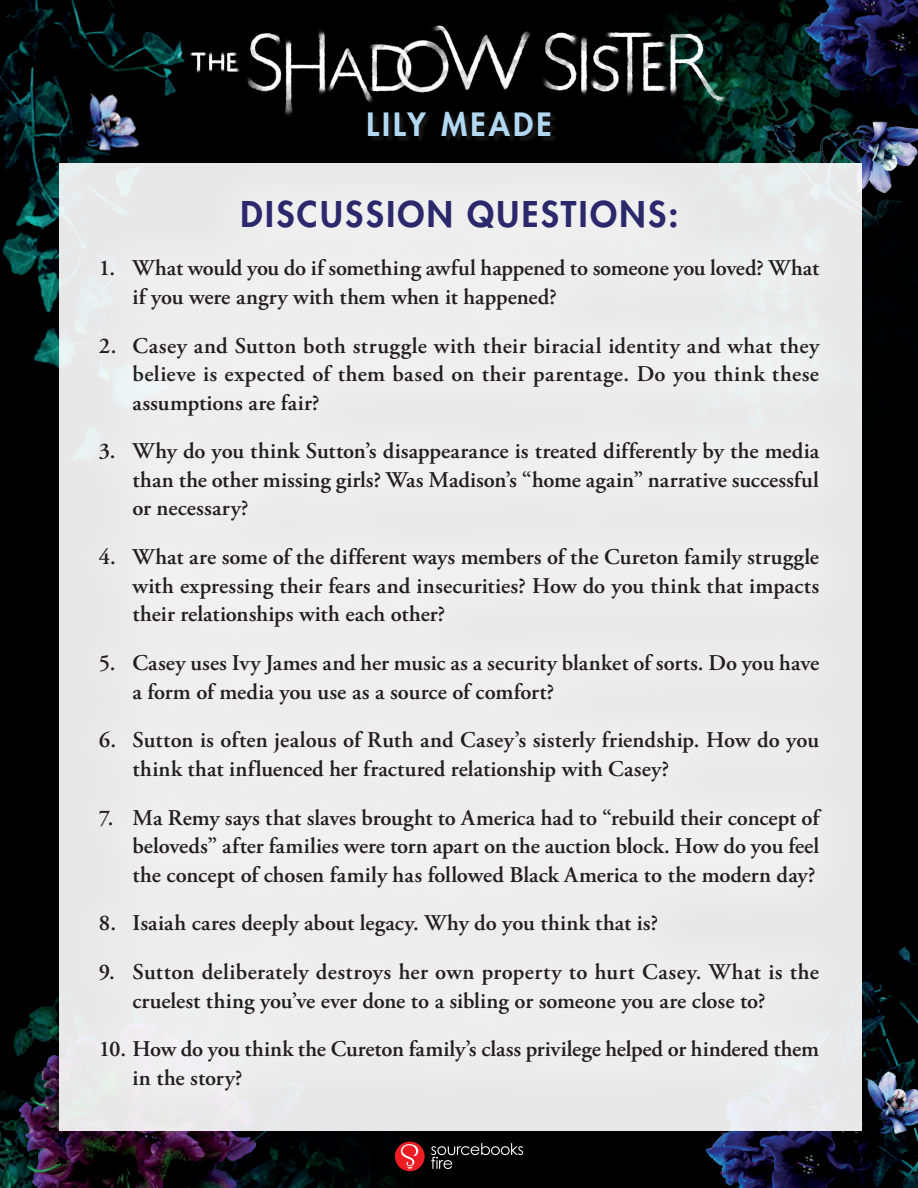
<style>
.page{position:relative;width:918px;height:1188px;background:#000}
.page>*{position:absolute;margin:0;border:0;box-sizing:border-box;transform-origin:0 0}
.t1{font:800 34.5px "Futura LT Pro";letter-spacing:.07em;color:#2b296c}
.t2{font:800 31.2px "Futura LT Pro";letter-spacing:.1em;color:#b3d9f2}
.t3{font:600 22.5px/28.5px "Adobe Garamond Pro";letter-spacing:.005em;color:#231f20}
</style>
<div class="page">
<img style="left:0;top:977px;width:421px;height:211px">
<img style="left:670px;top:900px;width:248px;height:288px">
<img style="left:0;top:0;width:327px;height:555px">
<img style="left:556px;top:0;width:362px;height:544px">
<img style="left:188px;top:26px;width:542px;height:91px">
<div style="left:369px;top:113px;width:188px;height:30px;background:#231f20;opacity:.75"></div>
<div style="left:395px;top:1142px;width:30px;height:29px;background:#ee1d23;border-radius:50%"></div>
<svg style="left:401px;top:1144px;width:17px;height:25px"></svg>
<svg style="left:431px;top:1143px;width:92px;height:26px;background:#232323"></svg>
<div style="left:58px;top:158px;width:804px;height:971px;background:#ededed"></div>
<h2 class="t2" style="left:366px;top:101px;width:187px">LILY MEADE</h2>
<h1 class="t1" style="left:240px;top:188px;width:440px">DISCUSSION QUESTIONS:</h1>
<p class="t3" style="left:133px;top:254px;width:688px;text-indent:-34px">1. What would you do if something awful happened to someone you loved? What if you were angry with them when it happened?</p>
<p class="t3" style="left:133px;top:332px;width:688px;text-align:justify;text-indent:-34px">2. Casey and Sutton both struggle with their biracial identity and what they believe is expected of them based on their parentage. Do you think these assumptions are fair?</p>
<p class="t3" style="left:133px;top:437px;width:688px;text-align:justify;text-indent:-34px">3. Why do you think Sutton’s disappearance is treated differently by the media than the other missing girls? Was Madison’s “home again” narrative successful or necessary?</p>
<p class="t3" style="left:133px;top:543px;width:688px;text-align:justify;text-indent:-34px">4. What are some of the different ways members of the Cureton family struggle with expressing their fears and insecurities? How do you think that impacts their relationships with each other?</p>
<p class="t3" style="left:133px;top:649px;width:688px;text-indent:-34px">5. Casey uses Ivy James and her music as a security blanket of sorts. Do you have a form of media you use as a source of comfort?</p>
<p class="t3" style="left:133px;top:726px;width:688px;text-indent:-34px">6. Sutton is often jealous of Ruth and Casey’s sisterly friendship. How do you think that influenced her fractured relationship with Casey?</p>
<p class="t3" style="left:133px;top:803px;width:688px;text-align:justify;text-indent:-34px">7. Ma Remy says that slaves brought to America had to “rebuild their concept of beloveds” after families were torn apart on the auction block. How do you feel the concept of chosen family has followed Black America to the modern day?</p>
<p class="t3" style="left:99px;top:909px;width:561px">8. Isaiah cares deeply about legacy. Why do you think that is?</p>
<p class="t3" style="left:133px;top:958px;width:688px;text-indent:-34px">9. Sutton deliberately destroys her own property to hurt Casey. What is the cruelest thing you’ve ever done to a sibling or someone you are close to?</p>
<p class="t3" style="left:133px;top:1035px;width:688px;text-indent:-34px">10. How do you think the Cureton family’s class privilege helped or hindered them in the story?</p>
</div>
